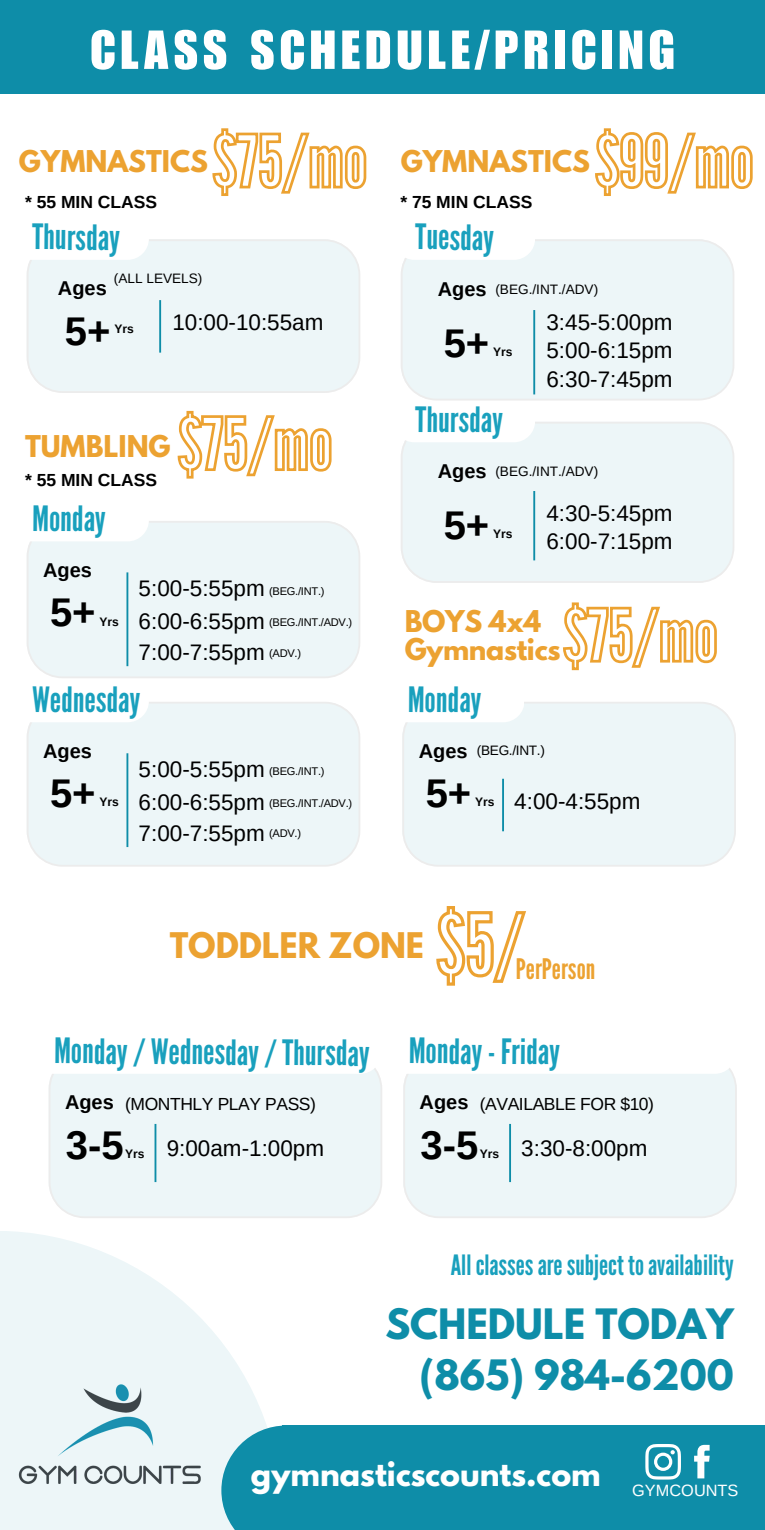
<style>
.page{position:relative;width:765px;height:1530px;background:#fff}
.page>*{position:absolute;margin:0;border:0;box-sizing:border-box;transform-origin:0 0}
.t1{font:53.75px "Impact LT Std";letter-spacing:.1em;color:#fff}
.t2{font:700 40px "Arimo";color:#000}
.t3{font:700 37px "League Spartan";color:#0e8da8}
.t4{font:35px "League Gothic";letter-spacing:-.01em;color:#19a0bd}
.t5{font:700 31.25px "League Spartan";color:#eca231}
.t6{font:700 30px "League Spartan";color:#fff}
.t7{font:28.25px "League Gothic";color:#eca231}
.t8{font:28px "League Gothic";color:#19a0bd}
.t9{font:700 26.5px/28px "League Spartan";color:#eca231}
.t10{font:22.5px "Arimo";color:#000}
.t11{font:700 20px "Arimo";color:#000}
.t12{font:17.5px "Arimo";letter-spacing:-.025em;color:#000}
.t13{font:700 17.5px "Arimo";color:#000}
.t14{font:16.25px "Arimo";color:#fff}
.t15{font:13.75px "Arimo";color:#000}
.t16{font:700 12px "Arimo";color:#000}
.t17{font:11.25px "Arimo";letter-spacing:-.025em;color:#000}
</style>
<div class="page">
<div style="left:282px;top:1426px;width:483px;height:104px;background:#0e8da8"></div>
<div style="left:0;top:0;width:765px;height:94px;background:#0e8da8"></div>
<div style="left:27px;top:239px;width:333px;height:154px;background:#edf6f8"></div>
<div style="left:27px;top:521px;width:333px;height:157px;background:#edf6f8"></div>
<div style="left:27px;top:702px;width:333px;height:165px;background:#edf6f8"></div>
<div style="left:402px;top:702px;width:334px;height:165px;background:#edf6f8"></div>
<div style="left:401px;top:422px;width:333px;height:161px;background:#edf6f8"></div>
<hr style="left:533px;top:491px;width:2px;height:69px;background:#0e8da8">
<div style="left:393px;top:400px;width:142px;height:42px;background:#fff;border-radius:21px"></div>
<div style="left:401px;top:239px;width:333px;height:162px;background:#edf6f8"></div>
<svg style="left:0;top:1231px;width:282px;height:299px;fill:#edf6f8"></svg>
<hr style="left:159px;top:300px;width:2px;height:53px;background:#0e8da8">
<hr style="left:126px;top:572px;width:2px;height:94px;background:#0e8da8">
<hr style="left:126px;top:753px;width:2px;height:94px;background:#0e8da8">
<hr style="left:502px;top:779px;width:2px;height:52px;background:#0e8da8">
<hr style="left:533px;top:310px;width:2px;height:84px;background:#0e8da8">
<svg style="left:645px;top:1444px;width:36px;height:36px"></svg>
<svg style="left:694px;top:1445px;width:16px;height:33px"></svg>
<div style="left:7px;top:217px;width:141px;height:43px;background:#fff;border-radius:21px"></div>
<div style="left:7px;top:499px;width:141px;height:42px;background:#fff;border-radius:21px"></div>
<div style="left:7px;top:680px;width:141px;height:42px;background:#fff;border-radius:21px"></div>
<div style="left:382px;top:680px;width:142px;height:42px;background:#fff;border-radius:21px"></div>
<div style="left:393px;top:217px;width:142px;height:43px;background:#fff;border-radius:21px"></div>
<div style="left:49px;top:1068px;width:333px;height:150px;background:#edf6f8"></div>
<div style="left:403px;top:1068px;width:334px;height:150px;background:#edf6f8"></div>
<hr style="left:155px;top:1124px;width:1px;height:58px;background:#0e8da8">
<hr style="left:509px;top:1124px;width:2px;height:58px;background:#0e8da8">
<div style="left:29px;top:1031px;width:353px;height:43px;background:#fff;border-radius:21px"></div>
<div style="left:383px;top:1031px;width:353px;height:43px;background:#fff;border-radius:21px"></div>
<svg style="left:212px;top:128px;width:155px;height:68px"></svg>
<svg style="left:177px;top:410px;width:155px;height:69px"></svg>
<svg style="left:595px;top:128px;width:158px;height:68px"></svg>
<svg style="left:563px;top:602px;width:154px;height:69px"></svg>
<svg style="left:436px;top:906px;width:90px;height:80px"></svg>
<p class="t1" style="left:90px;top:31px;width:586px">CLASS SCHEDULE/PRICING</p>
<p class="t9" style="left:19px;top:151px;width:191px">GYMNASTICS</p>
<p class="t13" style="left:25px;top:192px;width:134px">* 55 MIN CLASS</p>
<p class="t4" style="left:32px;top:217px;width:90px">Thursday</p>
<p class="t11" style="left:58px;top:277px;width:50px">Ages</p>
<p class="t15" style="left:114px;top:270px;width:90px">(ALL LEVELS)</p>
<p class="t2" style="left:65px;top:309px;width:47px">5+</p>
<p class="t16" style="left:114px;top:322px;width:21px">Yrs</p>
<p class="t10" style="left:172px;top:310px;width:153px">10:00-10:55am</p>
<p class="t9" style="left:25px;top:435px;width:147px">TUMBLING</p>
<p class="t13" style="left:25px;top:471px;width:134px">* 55 MIN CLASS</p>
<p class="t4" style="left:32px;top:498px;width:76px">Monday</p>
<p class="t11" style="left:43px;top:559px;width:50px">Ages</p>
<p class="t2" style="left:50px;top:590px;width:47px">5+</p>
<p class="t16" style="left:99px;top:615px;width:21px">Yrs</p>
<p class="t10" style="left:139px;top:575px;width:128px">5:00-5:55pm</p>
<p class="t17" style="left:269px;top:584px;width:57px">(BEG./INT.)</p>
<p class="t10" style="left:139px;top:608px;width:128px">6:00-6:55pm</p>
<p class="t17" style="left:269px;top:616px;width:85px">(BEG./INT./ADV.)</p>
<p class="t10" style="left:139px;top:640px;width:128px">7:00-7:55pm</p>
<p class="t17" style="left:269px;top:646px;width:34px">(ADV.)</p>
<p class="t9" style="left:401px;top:151px;width:191px">GYMNASTICS</p>
<p class="t13" style="left:400px;top:192px;width:134px">* 75 MIN CLASS</p>
<p class="t4" style="left:415px;top:217px;width:80px">Tuesday</p>
<p class="t11" style="left:438px;top:278px;width:50px">Ages</p>
<p class="t15" style="left:495px;top:281px;width:104px">(BEG./INT./ADV)</p>
<p class="t2" style="left:444px;top:321px;width:47px">5+</p>
<p class="t16" style="left:493px;top:345px;width:21px">Yrs</p>
<p class="t4" style="left:415px;top:399px;width:90px">Thursday</p>
<p class="t10" style="left:546px;top:309px;width:128px">3:45-5:00pm</p>
<p class="t10" style="left:546px;top:338px;width:128px">5:00-6:15pm</p>
<p class="t10" style="left:546px;top:367px;width:128px">6:30-7:45pm</p>
<p class="t11" style="left:438px;top:460px;width:50px">Ages</p>
<p class="t15" style="left:495px;top:464px;width:104px">(BEG./INT./ADV)</p>
<p class="t2" style="left:444px;top:503px;width:47px">5+</p>
<p class="t16" style="left:493px;top:528px;width:21px">Yrs</p>
<p class="t10" style="left:546px;top:501px;width:128px">4:30-5:45pm</p>
<p class="t10" style="left:546px;top:529px;width:128px">6:00-7:15pm</p>
<p class="t9" style="left:405px;top:611px;width:157px">BOYS 4x4<br>Gymnastics</p>
<p class="t4" style="left:32px;top:679px;width:110px">Wednesday</p>
<p class="t4" style="left:408px;top:679px;width:76px">Monday</p>
<p class="t11" style="left:43px;top:739px;width:50px">Ages</p>
<p class="t11" style="left:419px;top:739px;width:50px">Ages</p>
<p class="t15" style="left:477px;top:743px;width:69px">(BEG./INT.)</p>
<p class="t10" style="left:139px;top:756px;width:128px">5:00-5:55pm</p>
<p class="t17" style="left:269px;top:765px;width:57px">(BEG./INT.)</p>
<p class="t2" style="left:50px;top:771px;width:47px">5+</p>
<p class="t2" style="left:426px;top:771px;width:47px">5+</p>
<p class="t10" style="left:514px;top:789px;width:128px">4:00-4:55pm</p>
<p class="t10" style="left:139px;top:789px;width:128px">6:00-6:55pm</p>
<p class="t16" style="left:99px;top:796px;width:21px">Yrs</p>
<p class="t16" style="left:475px;top:796px;width:21px">Yrs</p>
<p class="t17" style="left:269px;top:797px;width:85px">(BEG./INT./ADV.)</p>
<p class="t10" style="left:139px;top:820px;width:128px">7:00-7:55pm</p>
<p class="t17" style="left:269px;top:827px;width:34px">(ADV.)</p>
<p class="t5" style="left:170px;top:930px;width:256px">TODDLER ZONE</p>
<p class="t7" style="left:516px;top:952px;width:81px">PerPerson</p>
<p class="t4" style="left:54px;top:1032px;width:318px">Monday/ Wednesday/ Thursday</p>
<p class="t4" style="left:409px;top:1031px;width:153px">Monday- Friday</p>
<p class="t11" style="left:65px;top:1091px;width:50px">Ages</p>
<p class="t12" style="left:125px;top:1094px;width:192px">(MONTHLY PLAY PASS)</p>
<p class="t11" style="left:420px;top:1091px;width:50px">Ages</p>
<p class="t12" style="left:480px;top:1094px;width:176px">(AVAILABLE FOR $10)</p>
<p class="t2" style="left:66px;top:1123px;width:59px">3-5</p>
<p class="t2" style="left:421px;top:1123px;width:59px">3-5</p>
<p class="t10" style="left:167px;top:1135px;width:159px">9:00am-1:00pm</p>
<p class="t10" style="left:521px;top:1135px;width:128px">3:30-8:00pm</p>
<p class="t16" style="left:125px;top:1147px;width:21px">Yrs</p>
<p class="t16" style="left:480px;top:1147px;width:21px">Yrs</p>
<p class="t8" style="left:451px;top:1249px;width:284px">Allclassesaresubject toavailability</p>
<p class="t3" style="left:385px;top:1306px;width:350px">SCHEDULE TODAY</p>
<p class="t3" style="left:420px;top:1357px;width:316px">(865) 984-6200</p>
<p class="t6" style="left:251px;top:1459px;width:351px">gymnasticscounts.com</p>
<p class="t14" style="left:632px;top:1481px;width:108px">GYMCOUNTS</p>
</div>
